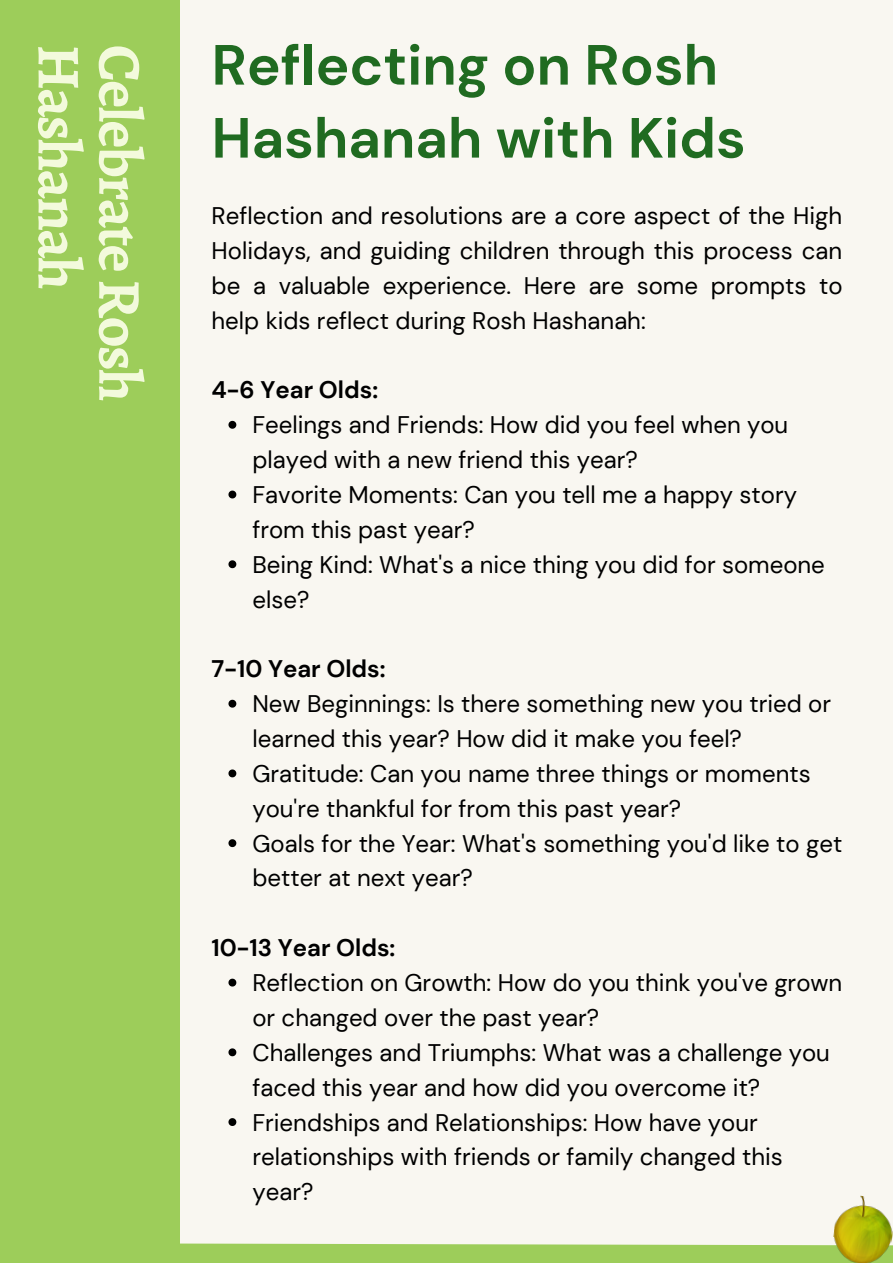
<style>
.page{position:relative;width:893px;height:1264px;background:#fff}
.page>*{position:absolute;margin:0;border:0;box-sizing:border-box;transform-origin:0 0}
.t1{font:700 60.9px/60.8px "Alegreya";letter-spacing:-.035em;color:#f3fadc}
.t2{font:700 56.55px/72.9px "DM Sans";color:#206b21}
.t3{font:24px/34.8px "DM Sans";color:#000}
.t4{font:700 24px "DM Sans";color:#000}
</style>
<div class="page">
<div style="left:0;top:0;width:892px;height:1262px;background:#9dcd5a"></div>
<div style="left:180px;top:0;width:712px;height:1262px;background:#f9f7f1"></div>
<svg style="left:180px;top:1243px;width:650px;height:19px;background:#a3d064"></svg>
<img style="left:830px;top:1195px;width:62px;height:67px">
<svg style="left:228px;top:421px;width:8px;height:8px"></svg>
<svg style="left:228px;top:490px;width:8px;height:8px"></svg>
<svg style="left:228px;top:560px;width:8px;height:8px"></svg>
<svg style="left:228px;top:699px;width:8px;height:8px"></svg>
<svg style="left:228px;top:769px;width:8px;height:8px"></svg>
<svg style="left:228px;top:839px;width:8px;height:8px"></svg>
<svg style="left:228px;top:978px;width:8px;height:8px"></svg>
<svg style="left:228px;top:1048px;width:8px;height:8px"></svg>
<svg style="left:228px;top:1118px;width:8px;height:7px"></svg>
<p class="t1" style="left:150px;top:45px;width:358px;rotate:90deg">CelebrateRosh<br>Hashanah</p>
<p class="t2" style="left:211px;top:29px;width:535px">Reflecting on Rosh<br>Hashanah with Kids</p>
<p class="t3" style="left:211px;top:198px;width:632px;text-align:justify">Reflection and resolutions are a core aspect of the High Holidays, and guiding children through this process can be a valuable experience. Here are some prompts to help kids reflect during Rosh Hashanah:</p>
<p class="t4" style="left:211px;top:374px;width:168px">4-6 Year Olds:</p>
<p class="t3" style="left:252px;top:407px;width:537px">Feelings and Friends: How did you feel when you played with a new friend this year?</p>
<p class="t3" style="left:252px;top:477px;width:546px">Favorite Moments: Can you tell me a happy story from this past year?</p>
<p class="t3" style="left:252px;top:547px;width:574px">Being Kind: What's a nice thing you did for someone else?</p>
<p class="t4" style="left:211px;top:653px;width:175px">7-10 Year Olds:</p>
<p class="t3" style="left:252px;top:686px;width:580px">New Beginnings: Is there something new you tried or learned this year? How did it make you feel?</p>
<p class="t3" style="left:252px;top:756px;width:559px">Gratitude: Can you name three things or moments you're thankful for from this past year?</p>
<p class="t3" style="left:252px;top:826px;width:591px">Goals for the Year: What's something you'd like to get better at next year?</p>
<p class="t4" style="left:211px;top:932px;width:185px">10-13 Year Olds:</p>
<p class="t3" style="left:252px;top:965px;width:591px">Reflection on Growth: How do you think you've grown or changed over the past year?</p>
<p class="t3" style="left:252px;top:1035px;width:579px">Challenges and Triumphs: What was a challenge you faced this year and how did you overcome it?</p>
<p class="t3" style="left:252px;top:1104px;width:532px">Friendships and Relationships: How have your relationships with friends or family changed this year?</p>
</div>
